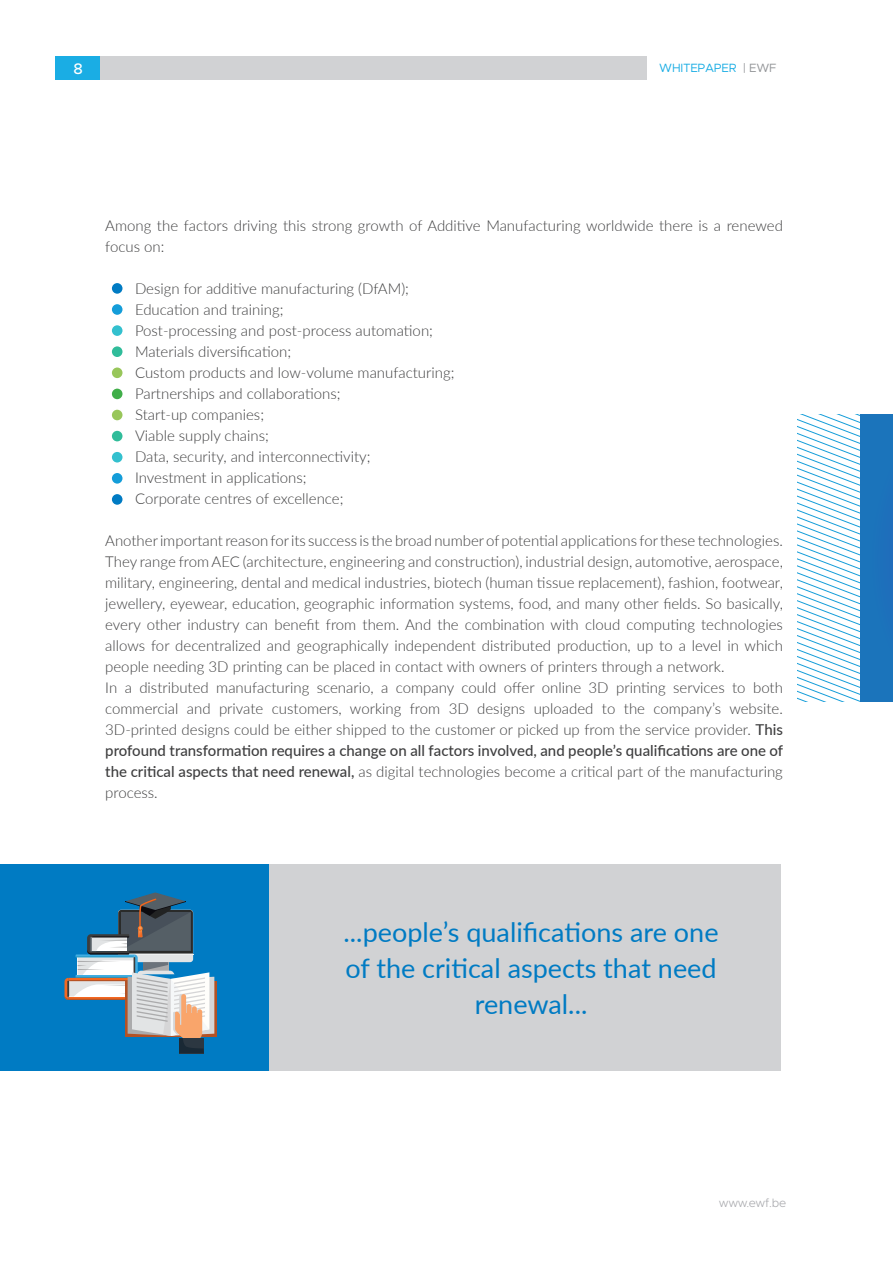
<style>
.page{position:relative;width:893px;height:1263px;background:#fff}
.page>*{position:absolute;margin:0;border:0;box-sizing:border-box;transform-origin:0 0}
.Quotes{font:27px/36px "Lato";color:#007bc3;text-align:center}
.t1{font:500 15.3px "Metropolis";color:#fff}
.Body_Text_Style{font:300 15px/21px "Lato";color:#3e3e3f;text-align:justify}
.t2{font:12px "Metropolis";letter-spacing:-.02em;color:#1aade4}
.t3{font:300 12px "Metropolis";letter-spacing:-.02em;color:#a8a9ad}
.s1{color:#939598}
.s2{font-weight:500}
</style>
<div class="page">
<svg style="left:798px;top:414px;width:62px;height:287px"></svg>
<div style="left:111px;top:282px;width:12px;height:12px;background:#007bc3;border-radius:50%"></div>
<div style="left:110px;top:281px;width:14px;height:14px;border:2px solid #fff;border-radius:50%"></div>
<div style="left:111px;top:303px;width:12px;height:13px;background:#149dd9;border-radius:50%"></div>
<div style="left:110px;top:303px;width:14px;height:13px;border:2px solid #fff;border-radius:50%"></div>
<div style="left:111px;top:409px;width:12px;height:12px;background:#98c65a;border-radius:50%"></div>
<div style="left:110px;top:408px;width:14px;height:14px;border:2px solid #fff;border-radius:50%"></div>
<div style="left:111px;top:324px;width:12px;height:13px;background:#33c0ce;border-radius:50%"></div>
<div style="left:110px;top:324px;width:14px;height:13px;border:2px solid #fff;border-radius:50%"></div>
<div style="left:111px;top:430px;width:12px;height:12px;background:#30bc9a;border-radius:50%"></div>
<div style="left:110px;top:429px;width:14px;height:14px;border:2px solid #fff;border-radius:50%"></div>
<div style="left:111px;top:346px;width:12px;height:12px;background:#30bc9a;border-radius:50%"></div>
<div style="left:110px;top:345px;width:14px;height:14px;border:2px solid #fff;border-radius:50%"></div>
<div style="left:111px;top:451px;width:12px;height:12px;background:#33c0ce;border-radius:50%"></div>
<div style="left:110px;top:450px;width:14px;height:14px;border:2px solid #fff;border-radius:50%"></div>
<div style="left:111px;top:367px;width:12px;height:12px;background:#98c65a;border-radius:50%"></div>
<div style="left:110px;top:366px;width:14px;height:14px;border:2px solid #fff;border-radius:50%"></div>
<div style="left:111px;top:472px;width:12px;height:12px;background:#149dd9;border-radius:50%"></div>
<div style="left:110px;top:471px;width:14px;height:14px;border:2px solid #fff;border-radius:50%"></div>
<div style="left:111px;top:388px;width:12px;height:12px;background:#40ae49;border-radius:50%"></div>
<div style="left:110px;top:387px;width:14px;height:14px;border:2px solid #fff;border-radius:50%"></div>
<div style="left:111px;top:493px;width:12px;height:12px;background:#007bc3;border-radius:50%"></div>
<div style="left:110px;top:492px;width:14px;height:14px;border:2px solid #fff;border-radius:50%"></div>
<div style="left:860px;top:414px;width:33px;height:287px;background:#1b75bb"></div>
<div style="left:0;top:864px;width:308px;height:206px;background:#007bc3"></div>
<div style="left:125px;top:981px;width:92px;height:56px;background:linear-gradient(to bottom,#b35225,#b35225)"></div>
<svg style="left:65px;top:892px;width:149px;height:161px"></svg>
<div style="left:269px;top:864px;width:512px;height:206px;background:#d1d2d4"></div>
<div style="left:100px;top:56px;width:546px;height:24px;background:#d1d2d4"></div>
<div style="left:55px;top:56px;width:45px;height:24px;background:#1aade4"></div>
<p class="t1" style="left:74px;top:59px;width:11px">8</p>
<p class="t2" style="left:659px;top:61px;width:119px">WHITEPAPER <span class="s1">| EWF</span></p>
<p class="Body_Text_Style" style="left:105px;top:214px;width:679px">Among the factors driving this strong growth of Additive Manufacturing worldwide there is a renewed focus on:</p>
<p class="Body_Text_Style" style="left:135px;top:277px;width:276px">Design for additive manufacturing (DfAM);</p>
<p class="Body_Text_Style" style="left:135px;top:298px;width:150px">Education and training;</p>
<p class="Body_Text_Style" style="left:135px;top:319px;width:299px">Post-processing and post-process automation;</p>
<p class="Body_Text_Style" style="left:135px;top:340px;width:158px">Materials diversification;</p>
<p class="Body_Text_Style" style="left:135px;top:361px;width:321px">Custom products and low-volume manufacturing;</p>
<p class="Body_Text_Style" style="left:135px;top:382px;width:207px">Partnerships and collaborations;</p>
<p class="Body_Text_Style" style="left:135px;top:403px;width:131px">Start-up companies;</p>
<p class="Body_Text_Style" style="left:135px;top:424px;width:135px">Viable supply chains;</p>
<p class="Body_Text_Style" style="left:135px;top:445px;width:237px">Data, security, and interconnectivity;</p>
<p class="Body_Text_Style" style="left:135px;top:466px;width:173px">Investment in applications;</p>
<p class="Body_Text_Style" style="left:135px;top:487px;width:210px">Corporate centres of excellence;</p>
<p class="Body_Text_Style" style="left:105px;top:529px;width:679px">Another important reason for its success is the broad number of potential applications for these technologies.<br>They range from AEC (architecture, engineering and construction), industrial design, automotive, aerospace, military, engineering, dental and medical industries, biotech (human tissue replacement), fashion, footwear, jewellery, eyewear, education, geographic information systems, food, and many other fields. So basically, every other industry can benefit from them. And the combination with cloud computing technologies allows for decentralized and geographically independent distributed production, up to a level in which people needing 3D printing can be placed in contact with owners of printers through a network.</p>
<p class="Body_Text_Style" style="left:105px;top:676px;width:679px">In a distributed manufacturing scenario, a company could offer online 3D printing services to both commercial and private customers, working from 3D designs uploaded to the company’s website.<br>3D-printed designs could be either shipped to the customer or picked up from the service provider. <span class="s2">This profound transformation requires a change on all factors involved, and people’s qualifications are one of the critical aspects that need renewal,</span> as digital technologies become a critical part of the manufacturing process.</p>
<p class="Quotes" style="left:344px;top:912px;width:377px">...people’s qualifications are one of the critical aspects that need renewal...</p>
<p class="t3" style="left:719px;top:1195px;width:69px">www.ewf.be</p>
</div>
